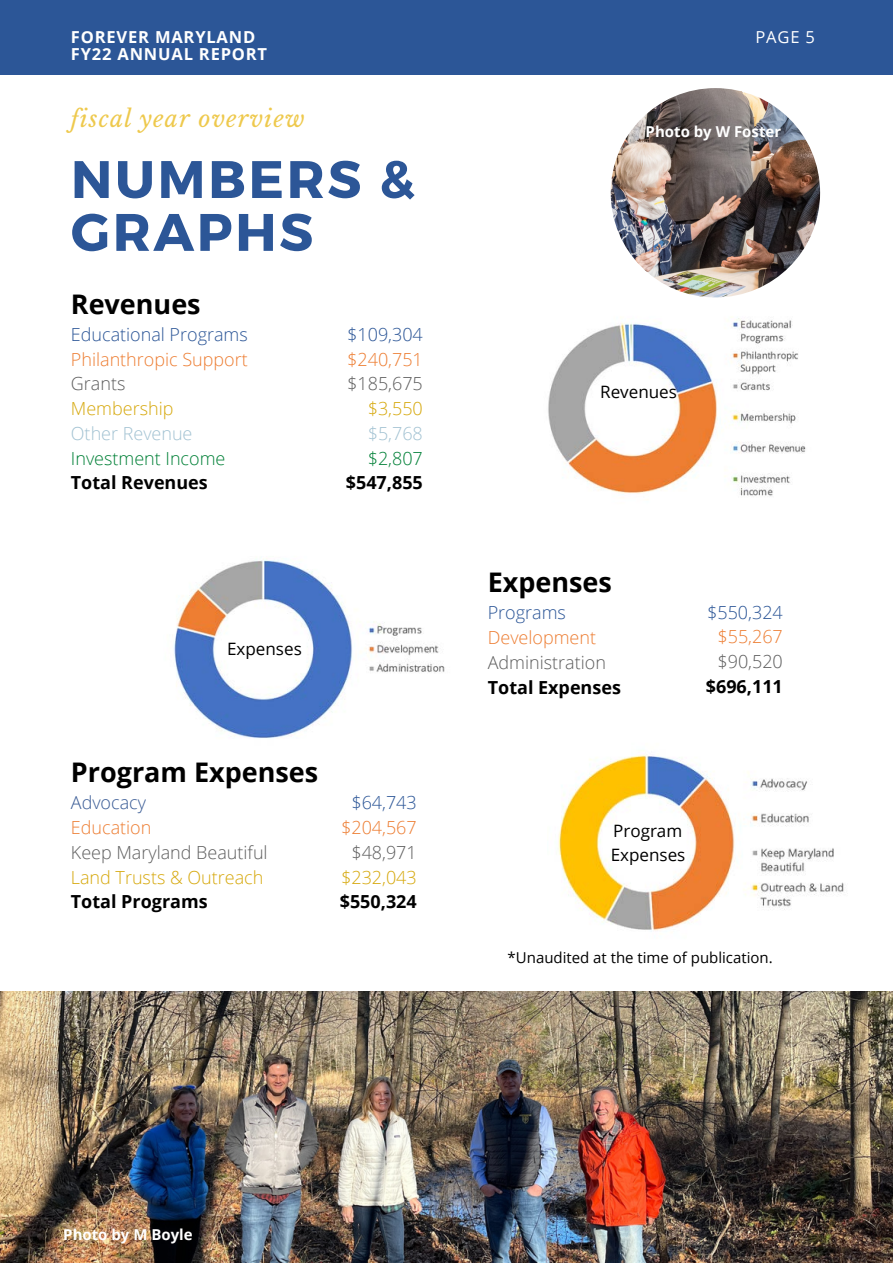
<style>
.page{position:relative;width:893px;height:1264px;background:#fff}
.page>*{position:absolute;margin:0;border:0;box-sizing:border-box;transform-origin:0 0}
.t1{font:700 52.65px/52.8px "Montserrat";letter-spacing:.05em;color:#2c5697}
.t2{font:700 27px "Open Sans";color:#000}
.t3{font:italic 23.1px "Libre Baskerville";letter-spacing:.05em;color:#eec94d}
.t4{font:300 18px "Open Sans";color:#ed7d32}
.t5{font:300 18px "Open Sans";color:#5e5e5e}
.t6{font:700 18px "Open Sans";color:#000}
.t7{font:300 18px "Open Sans";color:#2c5697}
.t8{font:300 18px "Open Sans";color:#d6a80c}
.t9{font:300 18px "Open Sans";color:#008037}
.t10{font:300 18px "Open Sans";color:#a2c2d2}
.t11{font:300 18px "Open Sans";color:#395b95}
.t12{font:17.1px/23.5px "Open Sans";color:#000}
.t13{font:700 16.5px/16.8px "Open Sans";letter-spacing:.05em;color:#fff}
.t14{font:16.5px "Open Sans";color:#fff}
.t15{font:15px "Open Sans";color:#000}
.t16{font:700 15px "Open Sans";color:#fff}
</style>
<div class="page">
<div style="left:0;top:0;width:892px;height:74px;background:#2c5697"></div>
<img style="left:610px;top:88px;width:210px;height:209px;border-radius:50%">
<img style="left:0;top:991px;width:892px;height:271px">
<img style="left:174px;top:558px;width:271px;height:181px">
<img style="left:558px;top:750px;width:286px;height:182px">
<img style="left:548px;top:317px;width:258px;height:183px">
<p class="t13" style="left:71px;top:28px;width:198px">FOREVER MARYLAND<br>FY22 ANNUAL REPORT</p>
<p class="t14" style="left:755px;top:26px;width:61px">PAGE 5</p>
<p class="t3" style="left:71px;top:104px;width:235px">fiscal year overview</p>
<h1 class="t1" style="left:71px;top:150px;width:345px">NUMBERS &amp;<br>GRAPHS</h1>
<h2 class="t2" style="left:71px;top:285px;width:131px">Revenues</h2>
<p class="t7" style="left:71px;top:322px;width:178px">Educational Programs</p>
<p class="t4" style="left:71px;top:346px;width:178px">Philanthropic Support</p>
<p class="t5" style="left:71px;top:371px;width:56px">Grants</p>
<p class="t8" style="left:71px;top:396px;width:104px">Membership</p>
<p class="t10" style="left:71px;top:421px;width:123px">Other Revenue</p>
<p class="t9" style="left:71px;top:445px;width:156px">Investment Income</p>
<p class="t6" style="left:71px;top:470px;width:138px">Total Revenues</p>
<p class="t7" style="left:347px;top:322px;width:77px">$109,304</p>
<p class="t4" style="left:347px;top:346px;width:77px">$240,751</p>
<p class="t5" style="left:347px;top:371px;width:77px">$185,675</p>
<p class="t8" style="left:368px;top:396px;width:57px">$3,550</p>
<p class="t10" style="left:368px;top:421px;width:57px">$5,768</p>
<p class="t9" style="left:368px;top:445px;width:57px">$2,807</p>
<p class="t6" style="left:346px;top:470px;width:78px">$547,855</p>
<p class="t12" style="left:227px;top:636px;width:76px">Expenses</p>
<h2 class="t2" style="left:71px;top:753px;width:249px">Program Expenses</h2>
<p class="t11" style="left:71px;top:790px;width:77px">Advocacy</p>
<p class="t4" style="left:71px;top:815px;width:82px">Education</p>
<p class="t5" style="left:71px;top:839px;width:198px">Keep Maryland Beautiful</p>
<p class="t8" style="left:71px;top:864px;width:194px">Land Trusts &amp; Outreach</p>
<p class="t6" style="left:71px;top:889px;width:138px">Total Programs</p>
<p class="t7" style="left:351px;top:790px;width:67px">$64,743</p>
<p class="t4" style="left:341px;top:815px;width:77px">$204,567</p>
<p class="t5" style="left:351px;top:839px;width:67px">$48,971</p>
<p class="t8" style="left:341px;top:864px;width:77px">$232,043</p>
<p class="t6" style="left:340px;top:889px;width:78px">$550,324</p>
<p class="t16" style="left:645px;top:121px;width:137px">Photo by W Foster</p>
<p class="t12" style="left:600px;top:380px;width:78px">Revenues</p>
<h2 class="t2" style="left:487px;top:563px;width:126px">Expenses</h2>
<p class="t7" style="left:487px;top:600px;width:80px">Programs</p>
<p class="t4" style="left:487px;top:625px;width:110px">Development</p>
<p class="t5" style="left:487px;top:649px;width:120px">Administration</p>
<p class="t6" style="left:487px;top:674px;width:135px">Total Expenses</p>
<p class="t7" style="left:707px;top:599px;width:77px">$550,324</p>
<p class="t4" style="left:717px;top:624px;width:67px">$55,267</p>
<p class="t5" style="left:717px;top:648px;width:67px">$90,520</p>
<p class="t6" style="left:705px;top:673px;width:78px">$696,111</p>
<p class="t12" style="left:610px;top:818px;width:76px">Program<br>Expenses</p>
<p class="t15" style="left:507px;top:946px;width:266px">*Unaudited at the time of publication.</p>
<p class="t16" style="left:63px;top:1224px;width:131px">Photo by M Boyle</p>
</div>
